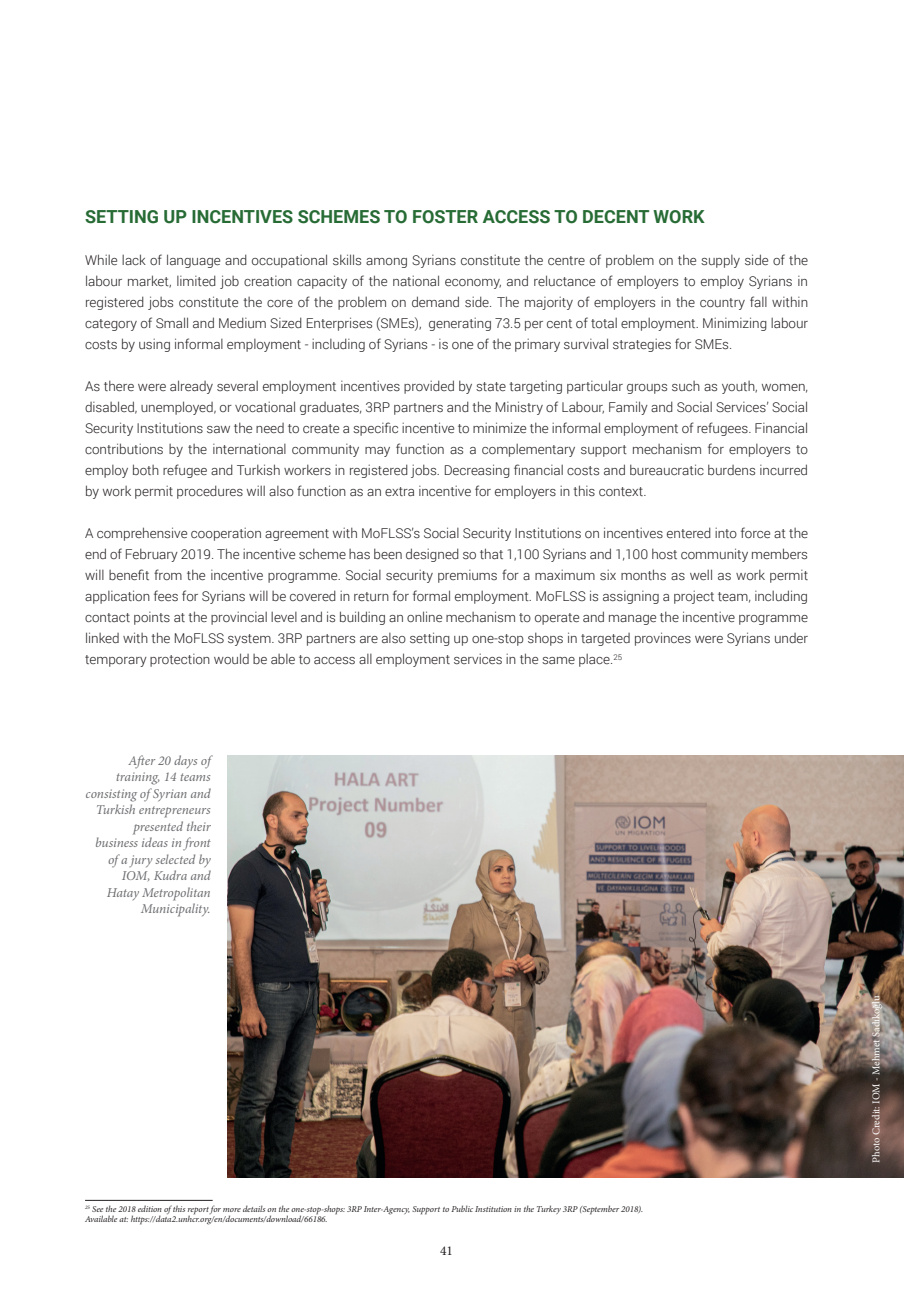
<style>
.page{position:relative;width:906px;height:1289px;background:#fff}
.page>*{position:absolute;margin:0;border:0;box-sizing:border-box;transform-origin:0 0}
.t1{font:700 18px "Roboto";color:#276b35}
.t2{font:300 13.5px/21px "Roboto";color:#231f20;text-align:justify}
.t3{font:italic 13.5px/16.5px "Minion Pro";letter-spacing:-.01em;color:#6c6d70;text-align:right}
.t4{font:13.5px "Minion Pro";color:#231f20}
.t5{font:10.5px "Minion Pro";letter-spacing:-.005em;color:#fff}
.t6{font:italic 9px/10.5px "Minion Pro";letter-spacing:-.005em;color:#231f20}
</style>
<div class="page">
<hr style="left:85px;top:1199px;width:128px;height:1px;background:#231f20">
<img style="left:227px;top:755px;width:676px;height:422px">
<h1 class="t1" style="left:85px;top:204px;width:621px">SETTING UP INCENTIVES SCHEMES TO FOSTER ACCESS TO DECENT WORK</h1>
<p class="t2" style="left:85px;top:249px;width:724px">While lack of language and occupational skills among Syrians constitute the centre of problem on the supply side of the labour market, limited job creation capacity of the national economy, and reluctance of employers to employ Syrians in registered jobs constitute the core of the problem on demand side. The majority of employers in the country fall within category of Small and Medium Sized Enterprises (SMEs), generating 73.5 per cent of total employment. Minimizing labour costs by using informal employment - including of Syrians - is one of the primary survival strategies for SMEs.</p>
<p class="t2" style="left:85px;top:375px;width:724px">As there were already several employment incentives provided by state targeting particular groups such as youth, women, disabled, unemployed, or vocational graduates, 3RP partners and the Ministry of Labour, Family and Social Services’ Social Security Institutions saw the need to create a specific incentive to minimize the informal employment of refugees. Financial contributions by the international community may function as a complementary support mechanism for employers to employ both refugee and Turkish workers in registered jobs. Decreasing financial costs and bureaucratic burdens incurred by work permit procedures will also function as an extra incentive for employers in this context.</p>
<p class="t2" style="left:85px;top:522px;width:724px">A comprehensive cooperation agreement with MoFLSS’s Social Security Institutions on incentives entered into force at the end of February 2019. The incentive scheme has been designed so that 1,100 Syrians and 1,100 host community members will benefit from the incentive programme. Social security premiums for a maximum six months as well as work permit application fees for Syrians will be covered in return for formal employment. MoFLSS is assigning a project team, including contact points at the provincial level and is building an online mechanism to operate and manage the incentive programme linked with the MoFLSS system. 3RP partners are also setting up one-stop shops in targeted provinces were Syrians under temporary protection would be able to access all employment services in the same place.<sup>25</sup></p>
<p class="t3" style="left:86px;top:752px;width:127px">After 20 days of training, 14 teams consisting of Syrian and<br>Turkish entrepreneurs presented their<br>business ideas in front of a jury selected by<br>IOM, Kudra and<br>Hatay Metropolitan<br>Municipality.</p>
<p class="t6" style="left:85px;top:1203px;width:560px"><sup>25</sup> See the 2018 edition of this report for more details on the one-stop-shops: 3RP Inter-Agency, Support to Public Institution in the Turkey 3RP (September 2018).<br>Available at: https://data2.unhcr.org/en/documents/download/66186.</p>
<p class="t4" style="left:440px;top:1241px;width:14px">41</p>
<p class="t5" style="left:869px;top:1162px;width:169px;rotate:-90deg">Photo Credit: IOM - Mehmet Sadıkoğlu</p>
</div>
